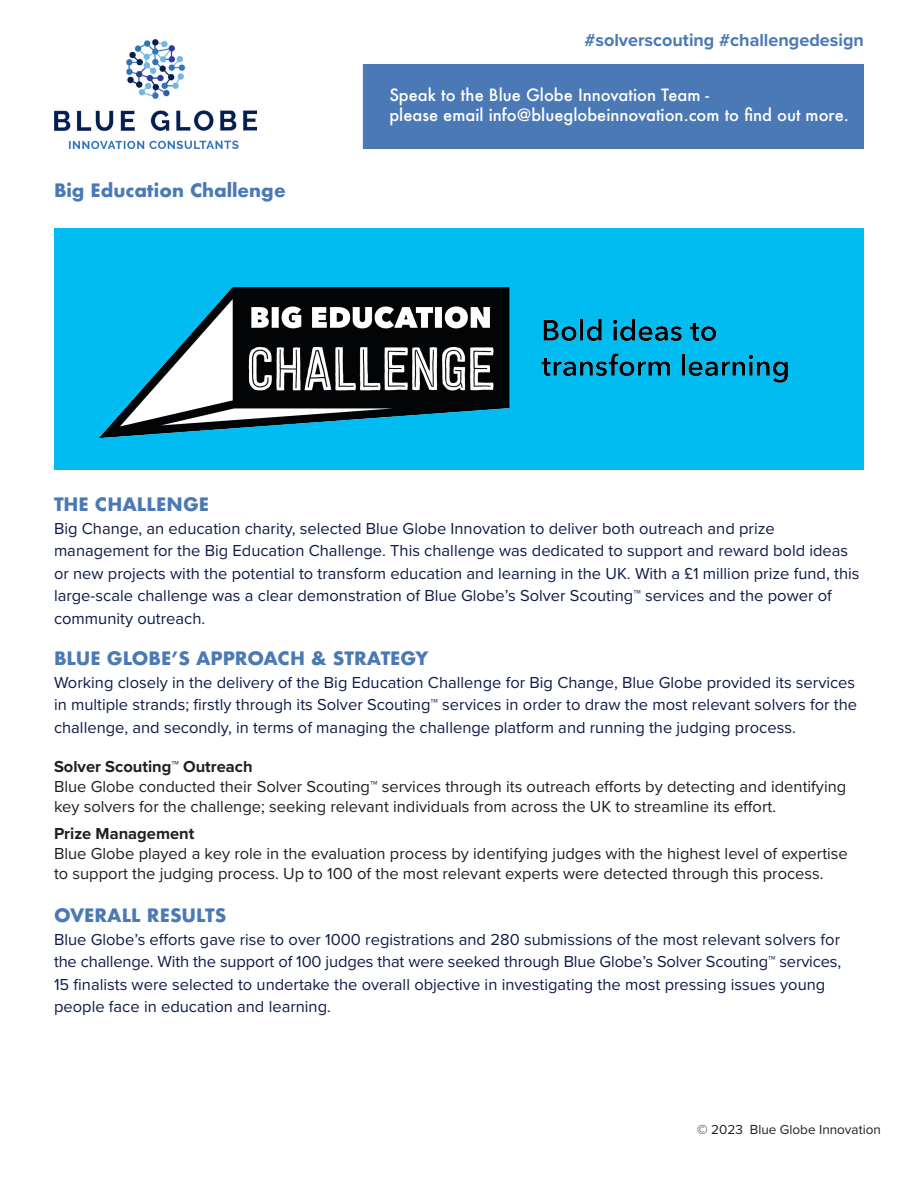
<style>
.page{position:relative;width:918px;height:1188px;background:#fff}
.page>*{position:absolute;margin:0;border:0;box-sizing:border-box;transform-origin:0 0}
.t1{font:700 18px "Futura";color:#4b79b5}
.t2{font:700 18px "Proxima Nova";color:#4b79b5}
.t3{font:16.5px/22.5px "Proxima Nova";color:#101c48}
.t4{font:16.5px/19.8px "Proxima Nova";color:#231f20}
.t5{font:500 16.5px/19.8px "Futura";color:#fff}
.t6{font:700 16.5px "Proxima Nova";color:#231f20}
.t7{font:13.5px "Proxima Nova";color:#231f20}
</style>
<div class="page">
<img style="left:54px;top:39px;width:202px;height:110px">
<div style="left:54px;top:228px;width:810px;height:241px;background:#00bcf1"></div>
<div style="left:364px;top:65px;width:498px;height:83px;background:#4b79b5"></div>
<div style="left:363px;top:64px;width:501px;height:85px;border:3px solid #4b79b5"></div>
<img style="left:82px;top:287px;width:782px;height:183px">
<p class="t2" style="left:584px;top:26px;width:281px">#solverscouting #challengedesign</p>
<p class="t1" style="left:54px;top:177px;width:233px">Big Education Challenge</p>
<p class="t5" style="left:389px;top:85px;width:461px">Speak to the Blue Globe Innovation Team -<br>please email info@blueglobeinnovation.com to find out more.</p>
<p class="t1" style="left:54px;top:491px;width:157px">THE CHALLENGE</p>
<p class="t3" style="left:54px;top:516px;width:722px">Big Change, an education charity, selected Blue Globe Innovation to deliver both outreach and prize</p>
<p class="t3" style="left:54px;top:539px;width:807px">management for the Big Education Challenge. This challenge was dedicated to support and reward bold ideas or new projects with the potential to transform education and learning in the UK. With a £1 million prize fund, this large-scale challenge was a clear demonstration of Blue Globe’s Solver Scouting™ services and the power of community outreach.</p>
<p class="t1" style="left:54px;top:645px;width:376px">BLUE GLOBE’S APPROACH &amp; STRATEGY</p>
<p class="t3" style="left:54px;top:670px;width:805px;text-align:justify">Working closely in the delivery of the Big Education Challenge for Big Change, Blue Globe provided its services in multiple strands; firstly through its Solver Scouting™ services in order to draw the most relevant solvers for the challenge, and secondly, in terms of managing the challenge platform and running the judging process.</p>
<p class="t6" style="left:54px;top:754px;width:200px">Solver Scouting™ Outreach</p>
<p class="t4" style="left:54px;top:776px;width:794px">Blue Globe conducted their Solver Scouting™ services through its outreach efforts by detecting and identifying key solvers for the challenge; seeking relevant individuals from across the UK to streamline its effort.</p>
<p class="t6" style="left:54px;top:821px;width:142px">Prize Management</p>
<p class="t4" style="left:54px;top:843px;width:795px">Blue Globe played a key role in the evaluation process by identifying judges with the highest level of expertise to support the judging process. Up to 100 of the most relevant experts were detected through this process.</p>
<p class="t1" style="left:54px;top:902px;width:174px">OVERALL RESULTS</p>
<p class="t3" style="left:54px;top:927px;width:789px">Blue Globe’s efforts gave rise to over 1000 registrations and 280 submissions of the most relevant solvers for the challenge. With the support of 100 judges that were seeked through Blue Globe’s Solver Scouting™ services, 15 finalists were selected to undertake the overall objective in investigating the most pressing issues young people face in education and learning.</p>
<p class="t7" style="left:697px;top:1119px;width:185px">© 2023 Blue Globe Innovation</p>
</div>
